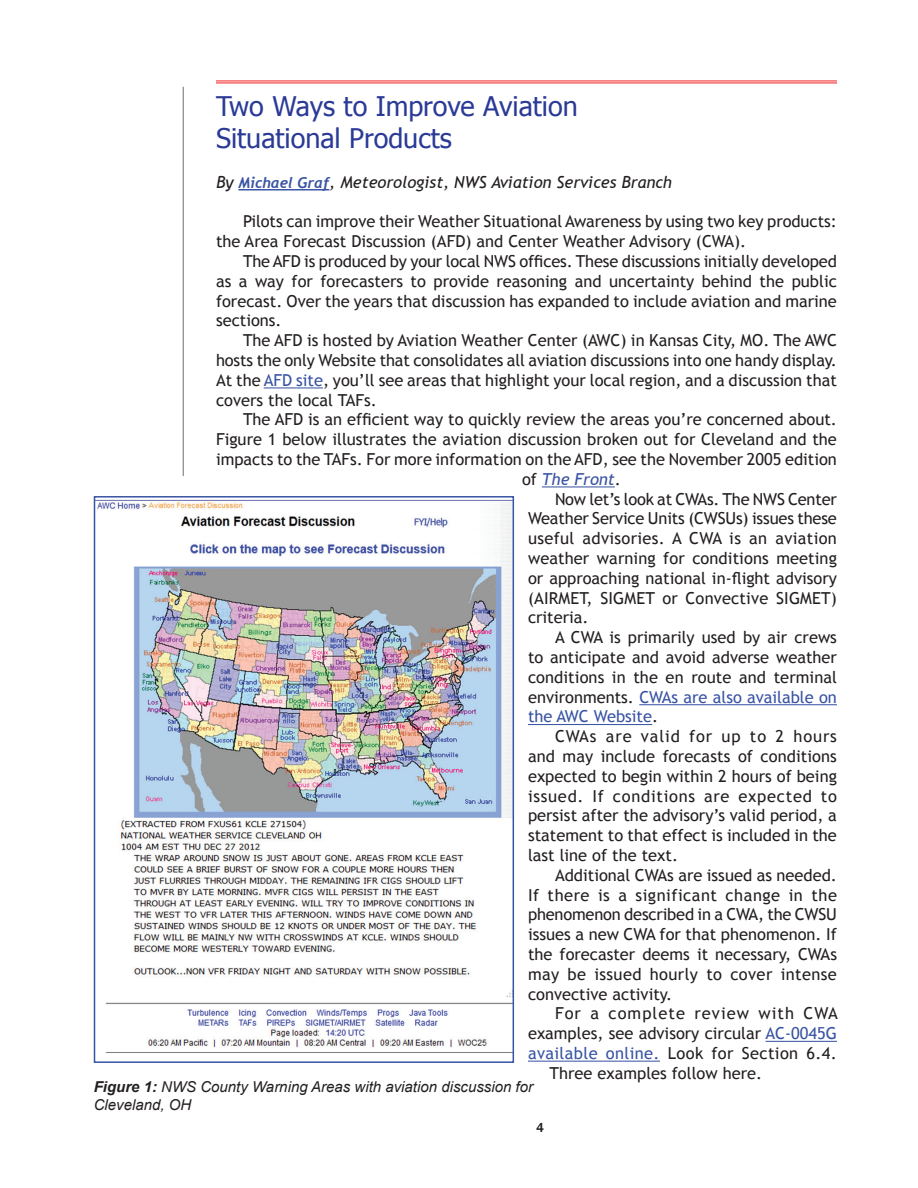
<style>
.page{position:relative;width:918px;height:1188px;background:#fff}
.page>*{position:absolute;margin:0;border:0;box-sizing:border-box;transform-origin:0 0}
.t1{font:27px/32.4px "Tahoma";color:#2a3a96}
.t2{font:16.5px/19.8px "Trebuchet MS";color:#231f20;text-align:justify}
.t3{font:16.5px "Trebuchet MS";letter-spacing:.025em;color:#231f20}
.t4{font:italic 16.5px "Trebuchet MS";color:#231f20}
.t5{font:16.5px "Trebuchet MS";color:#3853a3}
.t6{font:16.5px "Trebuchet MS";letter-spacing:.02em;color:#231f20}
.t7{font:16.5px "Trebuchet MS";letter-spacing:.045em;color:#231f20}
.t8{font:16.5px "Trebuchet MS";letter-spacing:.03em;color:#231f20}
.t9{font:16.5px "Trebuchet MS";letter-spacing:.055em;color:#231f20}
.t10{font:16.5px "Trebuchet MS";letter-spacing:.06em;color:#231f20}
.t11{font:italic 16.5px "Trebuchet MS";color:#3853a3}
.t12{font:italic 15px/18px "Arial";color:#231f20}
.t13{font:500 13.5px "Franklin Gothic";color:#231f20}
.s1{font-family:"Trebuchet";font-weight:700;font-size:15px;color:#3853a3}
.s2{color:#3853a3}
.s3{font-style:normal;color:#231f20}
.s4{color:#231f20}
.s5{font-weight:700}
</style>
<div class="page">
<hr style="left:183px;top:87px;width:1px;height:1012px;background:#6c6d70">
<div style="left:165px;top:476px;width:37px;height:646px;background:#fff"></div>
<hr style="left:216px;top:80px;width:621px;height:1px;background:#ee1f23">
<hr style="left:216px;top:82px;width:621px;height:1px;background:#ee1f23">
<hr style="left:238px;top:189px;width:91px;height:1px;background:#3853a3">
<hr style="left:264px;top:387px;width:59px;height:1px;background:#3853a3">
<hr style="left:542px;top:486px;width:73px;height:1px;background:#3853a3">
<hr style="left:639px;top:704px;width:198px;height:1px;background:#3853a3">
<hr style="left:528px;top:724px;width:124px;height:1px;background:#3853a3">
<hr style="left:766px;top:1041px;width:71px;height:1px;background:#3853a3">
<hr style="left:528px;top:1061px;width:132px;height:1px;background:#3853a3">
<img style="left:97px;top:499px;width:414px;height:554px">
<div style="left:94px;top:496px;width:420px;height:567px;border:2px solid #3853a3"></div>
<h1 class="t1" style="left:216px;top:89px;width:363px">Two Ways to Improve Aviation<br>Situational Products</h1>
<p class="t4" style="left:216px;top:172px;width:458px">By <span class="s1">Michael Graf</span>, Meteorologist, NWS Aviation Services Branch</p>
<p class="t2" style="left:216px;top:212px;width:622px;text-indent:27px">Pilots can improve their Weather Situational Awareness by using two key products: the Area Forecast Discussion (AFD) and Center Weather Advisory (CWA).</p>
<p class="t2" style="left:216px;top:252px;width:622px;text-indent:27px">The AFD is produced by your local NWS offices. These discussions initially developed as a way for forecasters to provide reasoning and uncertainty behind the public forecast. Over the years that discussion has expanded to include aviation and marine sections.</p>
<p class="t2" style="left:216px;top:331px;width:623px;text-indent:27px">The AFD is hosted by Aviation Weather Center (AWC) in Kansas City, MO. The AWC hosts the only Website that consolidates all aviation discussions into one handy display.<br>At the <span class="s2">AFD site</span>, you’ll see areas that highlight your local region, and a discussion that covers the local TAFs.</p>
<p class="t2" style="left:243px;top:410px;width:595px">The AFD is an efficient way to quickly review the areas you’re concerned about.</p>
<p class="t2" style="left:216px;top:430px;width:622px">Figure 1 below illustrates the aviation discussion broken out for Cleveland and the</p>
<p class="t2" style="left:216px;top:450px;width:622px">impacts to the TAFs. For more information on the AFD, see the November 2005 edition</p>
<p class="t11" style="left:522px;top:469px;width:100px"><span class="s3">of</span> The Front<span class="s3">.</span></p>
<p class="t2" style="left:555px;top:489px;width:283px">Now let’s look at CWAs. The NWS Center</p>
<p class="t2" style="left:528px;top:509px;width:310px">Weather Service Units (CWSUs) issues these</p>
<p class="t6" style="left:528px;top:529px;width:310px">useful advisories. A CWA is an aviation</p>
<p class="t2" style="left:528px;top:549px;width:311px">weather warning for conditions meeting</p>
<p class="t2" style="left:528px;top:568px;width:311px">or approaching national in-flight advisory</p>
<p class="t2" style="left:528px;top:588px;width:310px">(AIRMET, SIGMET or Convective SIGMET)</p>
<p class="t2" style="left:528px;top:608px;width:62px">criteria.</p>
<p class="t2" style="left:555px;top:628px;width:283px">A CWA is primarily used by air crews</p>
<p class="t2" style="left:528px;top:648px;width:310px">to anticipate and avoid adverse weather</p>
<p class="t2" style="left:528px;top:667px;width:311px">conditions in the en route and terminal</p>
<p class="t5" style="left:528px;top:687px;width:310px"><span class="s4">environments.</span> CWAs are also available on</p>
<p class="t5" style="left:528px;top:707px;width:132px">the AWC Website<span class="s4">.</span></p>
<p class="t9" style="left:555px;top:727px;width:284px">CWAs are valid for up to 2 hours</p>
<p class="t2" style="left:528px;top:747px;width:310px">and may include forecasts of conditions</p>
<p class="t2" style="left:528px;top:766px;width:310px">expected to begin within 2 hours of being</p>
<p class="t7" style="left:528px;top:786px;width:310px">issued. If conditions are expected to</p>
<p class="t2" style="left:528px;top:806px;width:310px">persist after the advisory’s valid period, a</p>
<p class="t2" style="left:528px;top:826px;width:310px">statement to that effect is included in the</p>
<p class="t2" style="left:528px;top:846px;width:152px">last line of the text.</p>
<p class="t2" style="left:555px;top:865px;width:283px">Additional CWAs are issued as needed.</p>
<p class="t8" style="left:528px;top:885px;width:311px">If there is a significant change in the</p>
<p class="t2" style="left:528px;top:905px;width:310px">phenomenon described in a CWA, the CWSU</p>
<p class="t2" style="left:528px;top:925px;width:311px">issues a new CWA for that phenomenon. If</p>
<p class="t2" style="left:528px;top:945px;width:311px">the forecaster deems it necessary, CWAs</p>
<p class="t3" style="left:528px;top:964px;width:310px">may be issued hourly to cover intense</p>
<p class="t2" style="left:528px;top:984px;width:146px">convective activity.</p>
<p class="t10" style="left:555px;top:1004px;width:284px">For a complete review with CWA</p>
<p class="t2" style="left:528px;top:1024px;width:310px">examples, see advisory circular <span class="s2">AC-0045G</span></p>
<p class="t3" style="left:528px;top:1043px;width:310px"><span class="s2">available online.</span> Look for Section 6.4.</p>
<p class="t2" style="left:550px;top:1063px;width:214px">Three examples follow here.</p>
<p class="t12" style="left:94px;top:1078px;width:441px"><span class="s5">Figure 1:</span> NWS County Warning Areas with aviation discussion for<br>Cleveland, OH</p>
<p class="t13" style="left:536px;top:1119px;width:9px">4</p>
</div>
